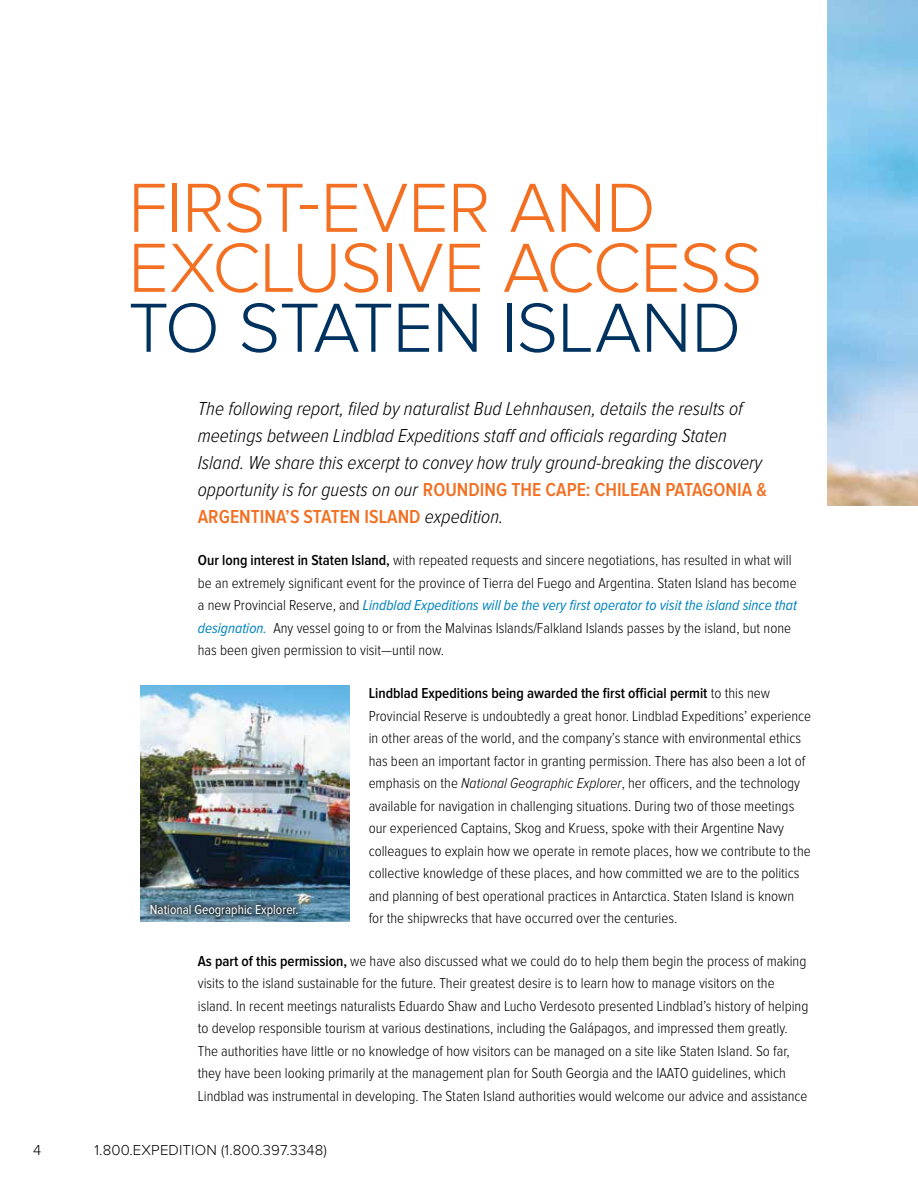
<style>
.page{position:relative;width:918px;height:1188px;background:#fff}
.page>*{position:absolute;margin:0;border:0;box-sizing:border-box;transform-origin:0 0}
.t1{font:300 72px/60px "Proxima Nova";letter-spacing:-.01em;color:#f36f21}
.t2{font:300 72px "Proxima Nova";letter-spacing:-.015em;color:#003260}
.t3{font:italic 300 19.5px/27px "Proxima Nova Cond";color:#000}
.t4{font:300 15px/22.5px "Proxima Nova Cond";color:#000}
.t5{font:300 15px "Proxima Nova";letter-spacing:.01em;color:#000}
.t6{font:13.5px "Proxima Nova Cond";color:#fff}
.s1{font-weight:600;font-style:normal;color:#f36f21}
.s2{font-weight:600}
.s3{font-weight:400;font-style:italic;color:#0083be}
.s4{font-style:italic}
</style>
<div class="page">
<img style="left:828px;top:0;width:90px;height:506px">
<img style="left:140px;top:686px;width:210px;height:236px">
<div style="left:143px;top:897px;width:162px;height:27px;background:#000;opacity:.75"></div>
<h1 class="t1" style="left:128px;top:179px;width:636px">FIRST-EVER AND<br>EXCLUSIVE ACCESS</h1>
<h1 class="t2" style="left:128px;top:288px;width:614px">TO STATEN ISLAND</h1>
<p class="t3" style="left:198px;top:395px;width:571px">The following report, filed by naturalist Bud Lehnhausen, details the results of meetings between Lindblad Expeditions staff and officials regarding Staten Island. We share this excerpt to convey how truly ground-breaking the discovery opportunity is for guests on our <span class="s1">ROUNDING THE CAPE: CHILEAN PATAGONIA &amp; ARGENTINA’S STATEN ISLAND</span> expedition.</p>
<p class="t4" style="left:198px;top:549px;width:601px"><span class="s2">Our long interest in Staten Island,</span> with repeated requests and sincere negotiations, has resulted in what will be an extremely significant event for the province of Tierra del Fuego and Argentina. Staten Island has become a new Provincial Reserve, and <span class="s3">Lindblad Expeditions will be the very first operator to visit the island since that designation.</span> Any vessel going to or from the Malvinas Islands/Falkland Islands passes by the island, but none has been given permission to visit—until now.</p>
<p class="t4" style="left:369px;top:682px;width:444px"><span class="s2">Lindblad Expeditions being awarded the first official permit</span> to this new Provincial Reserve is undoubtedly a great honor. Lindblad Expeditions’ experience in other areas of the world, and the company’s stance with environmental ethics has been an important factor in granting permission. There has also been a lot of emphasis on the <span class="s4">National Geographic Explorer</span>, her officers, and the technology available for navigation in challenging situations. During two of those meetings our experienced Captains, Skog and Kruess, spoke with their Argentine Navy colleagues to explain how we operate in remote places, how we contribute to the collective knowledge of these places, and how committed we are to the politics and planning of best operational practices in Antarctica. Staten Island is known for the shipwrecks that have occurred over the centuries.</p>
<p class="t4" style="left:198px;top:950px;width:612px"><span class="s2">As part of this permission,</span> we have also discussed what we could do to help them begin the process of making visits to the island sustainable for the future. Their greatest desire is to learn how to manage visitors on the island. In recent meetings naturalists Eduardo Shaw and Lucho Verdesoto presented Lindblad’s history of helping to develop responsible tourism at various destinations, including the Galápagos, and impressed them greatly.<br>The authorities have little or no knowledge of how visitors can be managed on a site like Staten Island. So far, they have been looking primarily at the management plan for South Georgia and the IAATO guidelines, which Lindblad was instrumental in developing. The Staten Island authorities would welcome our advice and assistance</p>
<p class="t6" style="left:150px;top:902px;width:150px">National Geographic Explorer.</p>
<p class="t5" style="left:33px;top:1142px;width:10px">4</p>
<p class="t5" style="left:94px;top:1142px;width:234px">1.800.EXPEDITION (1.800.397.3348)</p>
</div>
